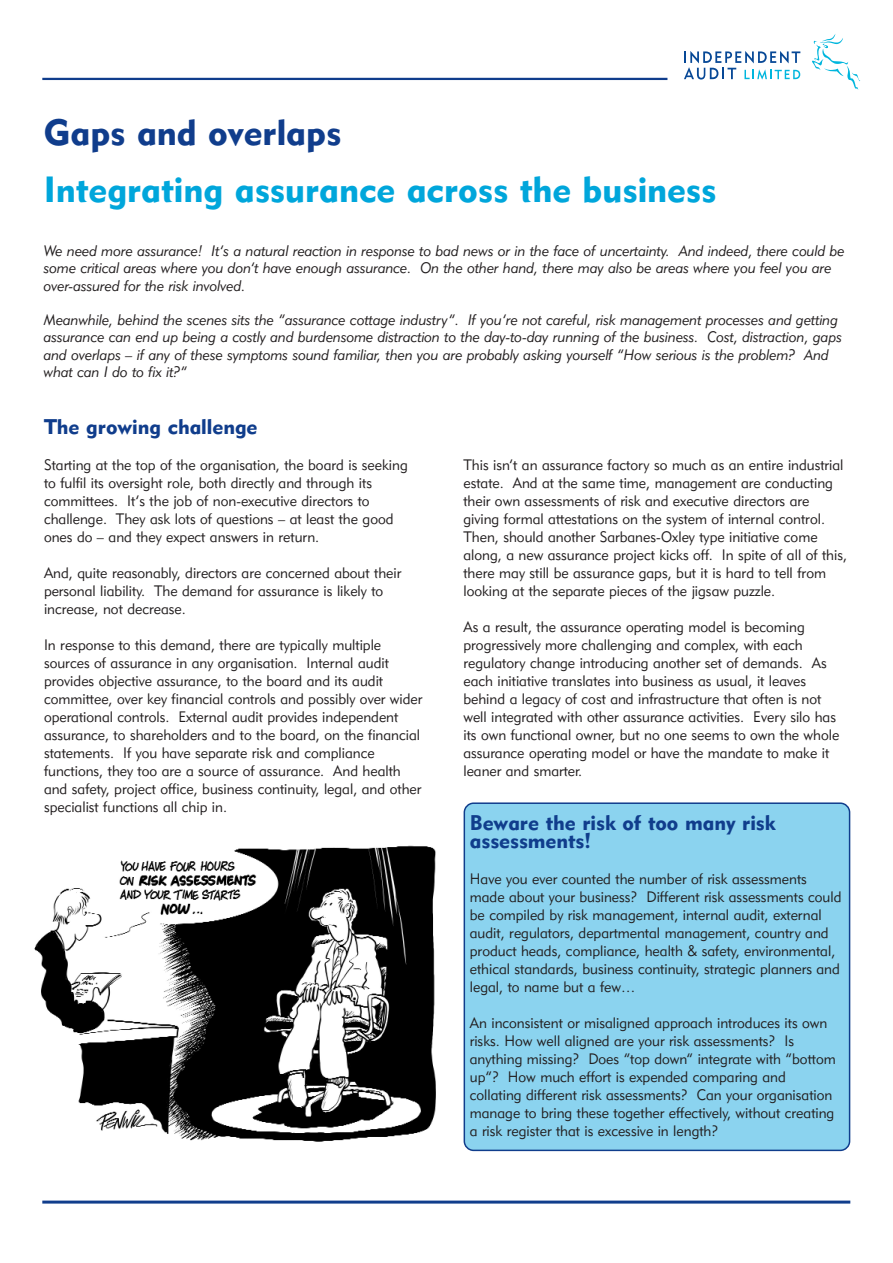
<style>
.page{position:relative;width:893px;height:1263px;background:#fff}
.page>*{position:absolute;margin:0;border:0;box-sizing:border-box;transform-origin:0 0}
.t1{font:36px "Geometric 415 BT Black A";color:#00a6db}
.t2{font:36px "Geometric 415 BT Black A";color:#103d8c}
.t3{font:21px/18px "Geometric 415 BT Black A";color:#103d8c}
.t4{font:15px/18px "Geometric 415 BT Lite A";color:#231f20;scale:.95 1}
.t5{font:15px/17.2px "Geometric 415 BT Lite Italic A";color:#231f20;scale:.95 1}
</style>
<div class="page">
<svg style="left:812px;top:34px;width:48px;height:56px"></svg>
<svg style="left:684px;top:51px;width:116px;height:29px"></svg>
<hr style="left:42px;top:78px;width:625px;height:2px;background:#103d8c">
<hr style="left:42px;top:1201px;width:808px;height:3px;background:#103d8c">
<img style="left:34px;top:845px;width:402px;height:297px">
<div style="left:464px;top:802px;width:386px;height:349px;background:#8bd3ef"></div>
<h1 class="t2" style="left:44px;top:119px;width:299px">Gaps and overlaps</h1>
<h1 class="t1" style="left:44px;top:176px;width:674px">Integrating assurance across the business</h1>
<p class="t5" style="left:44px;top:244px;width:845px">We need more assurance! It’s a natural reaction in response to bad news or in the face of uncertainty. And indeed, there could be some critical areas where you don’t have enough assurance. On the other hand, there may also be areas where you feel you are over-assured for the risk involved.</p>
<p class="t5" style="left:44px;top:313px;width:842px">Meanwhile, behind the scenes sits the “assurance cottage industry”. If you’re not careful, risk management processes and getting assurance can end up being a costly and burdensome distraction to the day-to-day running of the business. Cost, distraction, gaps and overlaps – if any of these symptoms sound familiar, then you are probably asking yourself “How serious is the problem? And what can I do to fix it?”</p>
<h2 class="t3" style="left:44px;top:420px;width:215px">The growing challenge</h2>
<p class="t4" style="left:44px;top:458px;width:384px">Starting at the top of the organisation, the board is seeking to fulfil its oversight role, both directly and through its committees. It’s the job of non-executive directors to challenge. They ask lots of questions – at least the good ones do – and they expect answers in return.</p>
<p class="t4" style="left:44px;top:566px;width:377px">And, quite reasonably, directors are concerned about their personal liability. The demand for assurance is likely to increase, not decrease.</p>
<p class="t4" style="left:44px;top:638px;width:400px">In response to this demand, there are typically multiple sources of assurance in any organisation. Internal audit provides objective assurance, to the board and its audit committee, over key financial controls and possibly over wider operational controls. External audit provides independent assurance, to shareholders and to the board, on the financial statements. If you have separate risk and compliance functions, they too are a source of assurance. And health and safety, project office, business continuity, legal, and other specialist functions all chip in.</p>
<p class="t4" style="left:463px;top:458px;width:405px">This isn’t an assurance factory so much as an entire industrial estate. And at the same time, management are conducting their own assessments of risk and executive directors are giving formal attestations on the system of internal control.<br>Then, should another Sarbanes-Oxley type initiative come along, a new assurance project kicks off. In spite of all of this, there may still be assurance gaps, but it is hard to tell from looking at the separate pieces of the jigsaw puzzle.</p>
<p class="t4" style="left:463px;top:620px;width:397px">As a result, the assurance operating model is becoming progressively more challenging and complex, with each regulatory change introducing another set of demands. As each initiative translates into business as usual, it leaves behind a legacy of cost and infrastructure that often is not well integrated with other assurance activities. Every silo has its own functional owner, but no one seems to own the whole assurance operating model or have the mandate to make it leaner and smarter.</p>
<h2 class="t3" style="left:470px;top:816px;width:307px">Beware the risk of too many risk assessments!</h2>
<p class="t4" style="left:470px;top:872px;width:393px">Have you ever counted the number of risk assessments made about your business? Different risk assessments could be compiled by risk management, internal audit, external audit, regulators, departmental management, country and product heads, compliance, health &amp; safety, environmental, ethical standards, business continuity, strategic planners and legal, to name but a few…</p>
<p class="t4" style="left:470px;top:1016px;width:387px">An inconsistent or misaligned approach introduces its own risks. How well aligned are your risk assessments? Is anything missing? Does “top down” integrate with “bottom up”? How much effort is expended comparing and collating different risk assessments? Can your organisation manage to bring these together effectively, without creating a risk register that is excessive in length?</p>
</div>
